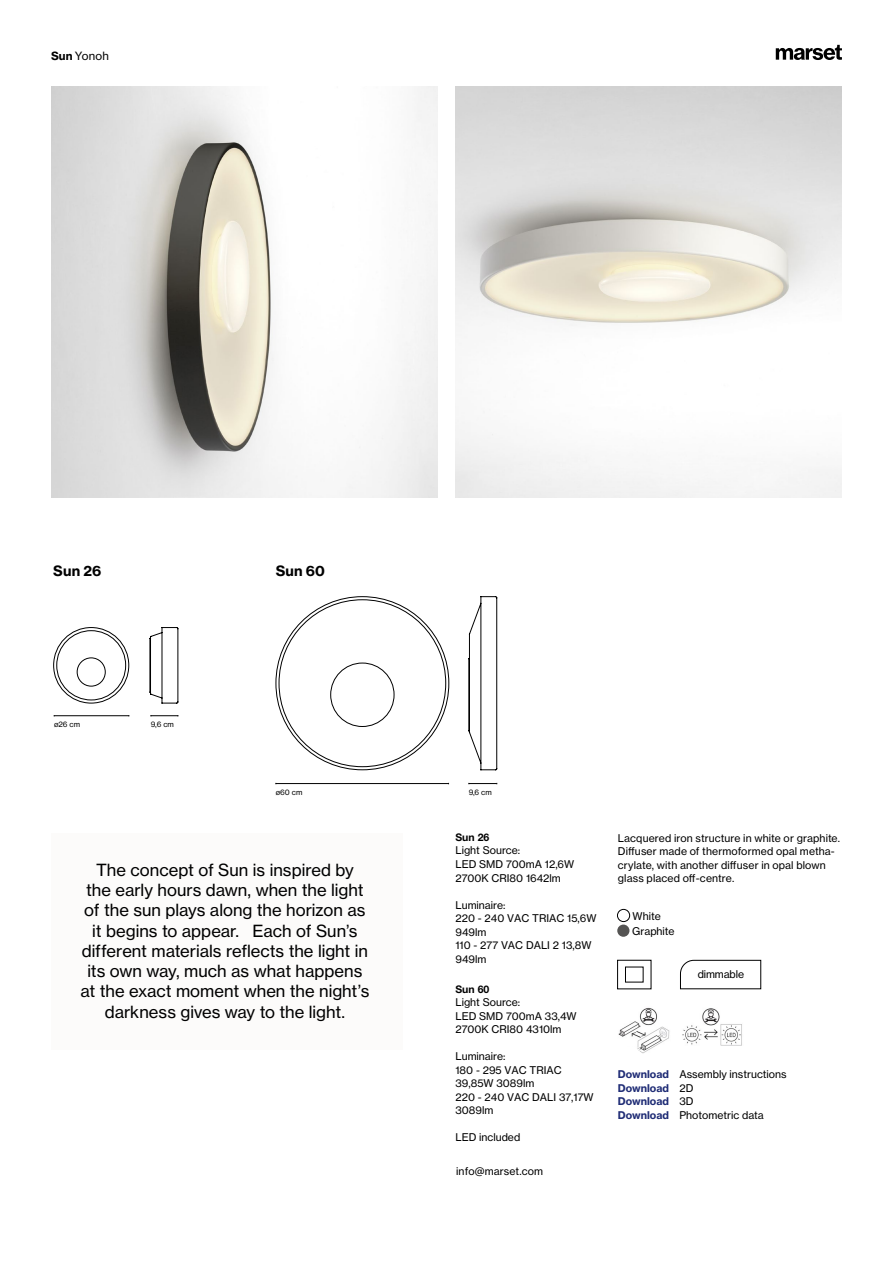
<style>
.page{position:relative;width:893px;height:1263px;background:#fff}
.page>*{position:absolute;margin:0;border:0;box-sizing:border-box;transform-origin:0 0}
.t1{font:16.5px/20.2px "N Haas Grotesk TX Pro 55 Rg";color:#000;text-align:center}
.t2{font:14.1px "N Haas Grotesk TX Pro 75 Bd";letter-spacing:.01em;color:#000}
.t3{font:11.25px "N Haas Grotesk TX Pro 55 Rg";letter-spacing:.02em;color:#000}
.t4{font:10.5px/13.5px "N Haas Grotesk TX Pro 55 Rg";color:#000}
.t5{font:10.5px/13.5px "N Haas Grotesk TX Pro 75 Bd";color:#202d76}
.t6{font:700 10.5px "Helvetica Neue LT Std";color:#000}
.t7{font:7.5px "N Haas Grotesk TX Pro 55 Rg";color:#000}
.s1{font-family:"N Haas Grotesk TX Pro 75 Bd"}
.s2{font-family:"N Haas Grotesk TX Pro 75 Bd";color:#202d76}
.s3{font-family:"N Haas Grotesk TX Pro 55 Rg";color:#000}
</style>
<div class="page">
<svg style="left:776px;top:45px;width:66px;height:15px"></svg>
<div style="left:51px;top:833px;width:351px;height:217px;background:#fcfbfa"></div>
<div style="left:617px;top:909px;width:13px;height:13px;border:1px solid #000;border-radius:50%"></div>
<div style="left:617px;top:924px;width:12px;height:13px;background:#555453;border-radius:50%"></div>
<svg style="left:53px;top:627px;width:125px;height:76px"></svg>
<svg style="left:275px;top:596px;width:222px;height:174px"></svg>
<svg style="left:680px;top:960px;width:81px;height:29px"></svg>
<hr style="left:54px;top:715px;width:75px;height:1px;background:#000">
<svg style="left:151px;top:715px;width:28px;height:1px"></svg>
<hr style="left:276px;top:783px;width:173px;height:1px;background:#000">
<svg style="left:469px;top:783px;width:29px;height:1px"></svg>
<img style="left:51px;top:86px;width:386px;height:411px">
<img style="left:682px;top:1008px;width:60px;height:38px">
<img style="left:618px;top:1007px;width:52px;height:46px">
<svg style="left:625px;top:1046px;width:18px;height:8px"></svg>
<p class="t3" style="left:51px;top:49px;width:59px"><span class="s1">Sun</span> Yonoh</p>
<h2 class="t2" style="left:53px;top:562px;width:50px">Sun 26</h2>
<h2 class="t2" style="left:276px;top:562px;width:51px">Sun 60</h2>
<p class="t7" style="left:54px;top:719px;width:28px">ø26 cm</p>
<p class="t7" style="left:151px;top:719px;width:25px">9,6 cm</p>
<p class="t7" style="left:276px;top:787px;width:28px">ø60 cm</p>
<p class="t7" style="left:469px;top:787px;width:25px">9,6 cm</p>
<p class="t1" style="left:80px;top:860px;width:290px">The concept of Sun is inspired by<br>the early hours dawn, when the light of the sun plays along the horizon as it begins to appear. Each of Sun’s different materials reflects the light in its own way, much as what happens at the exact moment when the night’s darkness gives way to the light.</p>
<p class="t6" style="left:455px;top:831px;width:35px">Sun 26</p>
<p class="t4" style="left:455px;top:844px;width:120px">Light Source:<br>LED SMD 700mA 12,6W<br>2700K CRI80 1642lm</p>
<p class="t4" style="left:455px;top:898px;width:143px">Luminaire:<br>220 - 240 VAC TRIAC 15,6W<br>949lm<br>110 - 277 VAC DALI 2 13,8W<br>949lm</p>
<p class="t6" style="left:455px;top:982px;width:35px">Sun 60</p>
<p class="t4" style="left:455px;top:995px;width:123px">Light Source:<br>LED SMD 700mA 33,4W<br>2700K CRI80 4310lm</p>
<p class="t4" style="left:455px;top:1049px;width:140px">Luminaire:<br>180 - 295 VAC TRIAC<br>39,85W 3089lm<br>220 - 240 VAC DALI 37,17W<br>3089lm</p>
<p class="t4" style="left:455px;top:1130px;width:66px">LED included</p>
<p class="t4" style="left:456px;top:1164px;width:88px">info@marset.com</p>
<p class="t4" style="left:618px;top:831px;width:224px">Lacquered iron structure in white or graphite.<br>Diffuser made of thermoformed opal metha&shy;crylate, with another diffuser in opal blown glass placed off-centre.</p>
<p class="t4" style="left:632px;top:908px;width:44px;line-height:15px">White<br>Graphite</p>
<p class="t4" style="left:698px;top:967px;width:48px">dimmable</p>
<p class="t4" style="left:618px;top:1067px;width:170px"><span class="s2">Download</span> Assembly instructions</p>
<p class="t5" style="left:618px;top:1081px;width:77px">Download <span class="s3">2D<br></span>Download <span class="s3">3D</span></p>
<p class="t4" style="left:618px;top:1108px;width:148px"><span class="s2">Download</span> Photometric data</p>
</div>
